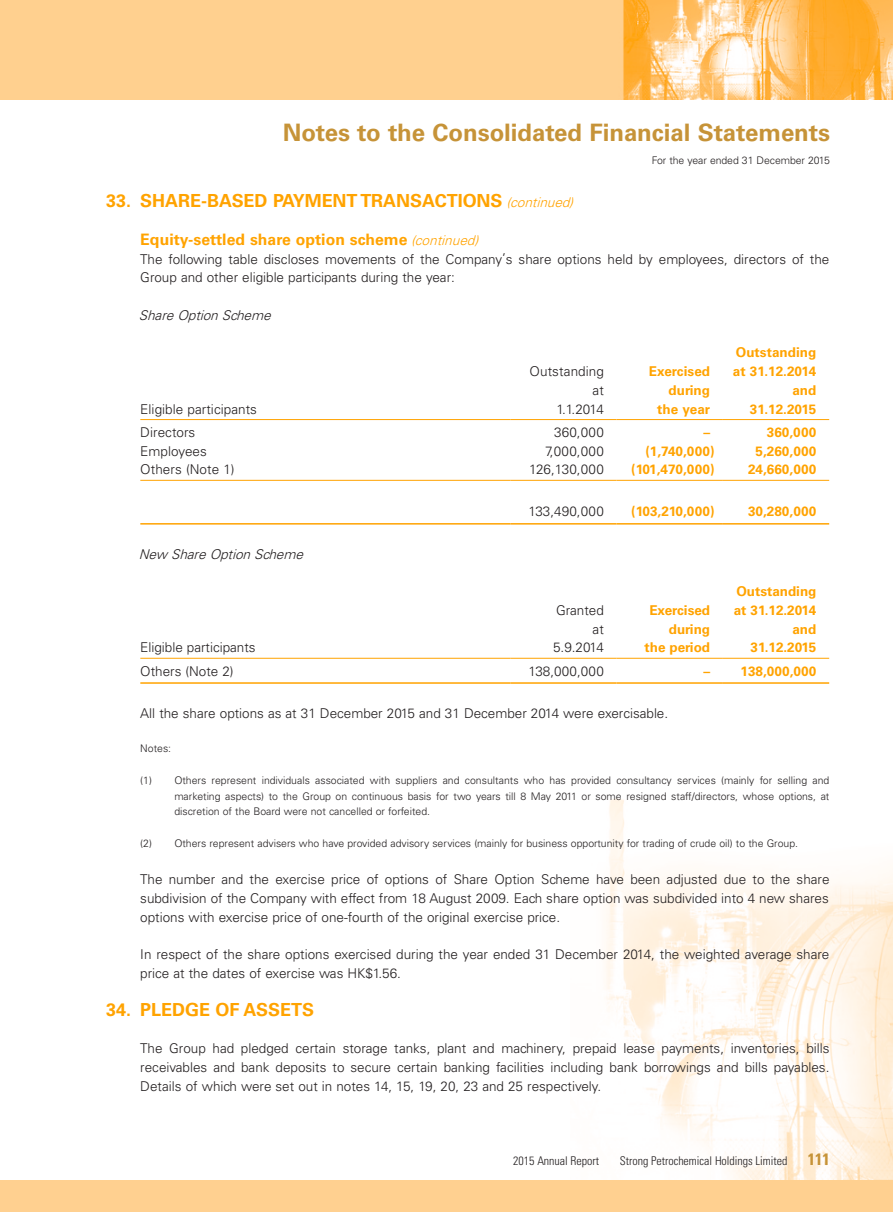
<style>
.page{position:relative;width:893px;height:1212px;background:#fff}
.page>*{position:absolute;margin:0;border:0;box-sizing:border-box;transform-origin:0 0}
.t1{font:700 24px "Univers LT Std";color:#c69338}
.Heading_1{font:700 18px "Univers LT Std";color:#ffa300}
.Heading_2{font:700 15.75px "Univers LT Std";letter-spacing:.005em;color:#ffa300}
.Body_Text{font:300 13.5px/18.8px "Univers LT Std";color:#231f20}
.Body_Text-2{font:700 13.5px "Univers LT Std";color:#ffa300}
.Heading_4{font:italic 300 13.5px "Univers LT Std";color:#231f20}
.t2{font:300 condensed 12px "Univers LT Std";letter-spacing:-.005em;color:#231f20}
.Notes{font:300 10.5px/15.8px "Univers LT Std";color:#231f20;text-align:justify}
.s1{font-weight:300;font-style:italic;font-size:13.5px}
.s2{font-weight:700;font-size:16.5px;color:#c69338}
</style>
<div class="page">
<img style="left:606px;top:799px;width:287px;height:381px">
<img style="left:0;top:0;width:893px;height:100px">
<div style="left:0;top:1180px;width:893px;height:32px;background:#ffd090"></div>
<hr style="left:140px;top:419px;width:370px;height:1px;background:#ffa300">
<hr style="left:510px;top:419px;width:107px;height:1px;background:#ffa300">
<hr style="left:617px;top:419px;width:106px;height:1px;background:#ffa300">
<hr style="left:723px;top:419px;width:106px;height:1px;background:#ffa300">
<hr style="left:140px;top:480px;width:370px;height:1px;background:#ffa300">
<hr style="left:510px;top:480px;width:107px;height:1px;background:#ffa300">
<hr style="left:617px;top:480px;width:106px;height:1px;background:#ffa300">
<hr style="left:723px;top:480px;width:106px;height:1px;background:#ffa300">
<hr style="left:140px;top:523px;width:370px;height:2px;background:#ffa300">
<hr style="left:510px;top:523px;width:107px;height:2px;background:#ffa300">
<hr style="left:617px;top:523px;width:106px;height:2px;background:#ffa300">
<hr style="left:723px;top:523px;width:106px;height:2px;background:#ffa300">
<hr style="left:140px;top:658px;width:370px;height:1px;background:#ffa300">
<hr style="left:510px;top:658px;width:107px;height:1px;background:#ffa300">
<hr style="left:617px;top:658px;width:106px;height:1px;background:#ffa300">
<hr style="left:723px;top:658px;width:106px;height:1px;background:#ffa300">
<hr style="left:140px;top:682px;width:370px;height:2px;background:#ffa300">
<hr style="left:510px;top:682px;width:107px;height:2px;background:#ffa300">
<hr style="left:617px;top:682px;width:106px;height:2px;background:#ffa300">
<hr style="left:723px;top:682px;width:106px;height:2px;background:#ffa300">
<h1 class="t1" style="left:283px;top:118px;width:549px">Notes to the Consolidated Financial Statements</h1>
<p class="Notes" style="left:652px;top:152px;width:180px">For the year ended 31 December 2015</p>
<p class="Heading_1" style="left:106px;top:191px;width:473px">33. SHARE-BASED PAYMENTTRANSACTIONS <span class="s1">(continued)</span></p>
<p class="Heading_2" style="left:140px;top:230px;width:344px">Equity-settled share option scheme <span class="s1">(continued)</span></p>
<p class="Body_Text" style="left:140px;top:250px;width:691px">The following table discloses movements of the Company’s share options held by employees, directors of the<br>Group and other eligible participants during the year:</p>
<p class="Heading_4" style="left:139px;top:307px;width:138px">Share Option Scheme</p>
<p class="Body_Text" style="left:530px;top:362px;width:76px">Outstanding</p>
<p class="Body_Text-2" style="left:649px;top:363px;width:63px">Exercised</p>
<p class="Body_Text-2" style="left:736px;top:345px;width:82px">Outstanding</p>
<p class="Body_Text-2" style="left:733px;top:363px;width:85px">at 31.12.2014</p>
<p class="Body_Text" style="left:592px;top:381px;width:13px">at</p>
<p class="Body_Text-2" style="left:668px;top:382px;width:43px">during</p>
<p class="Body_Text-2" style="left:792px;top:382px;width:26px">and</p>
<p class="Body_Text" style="left:140px;top:400px;width:118px">Eligible participants</p>
<p class="Body_Text" style="left:556px;top:400px;width:49px">1.1.2014</p>
<p class="Body_Text-2" style="left:657px;top:401px;width:54px">the year</p>
<p class="Body_Text-2" style="left:750px;top:401px;width:68px">31.12.2015</p>
<p class="Body_Text" style="left:140px;top:423px;width:57px">Directors</p>
<p class="Body_Text" style="left:554px;top:423px;width:51px">360,000</p>
<p class="Body_Text-2" style="left:703px;top:424px;width:8px">–</p>
<p class="Body_Text-2" style="left:767px;top:424px;width:51px">360,000</p>
<p class="Body_Text" style="left:140px;top:442px;width:68px">Employees</p>
<p class="Body_Text" style="left:545px;top:442px;width:60px">7,000,000</p>
<p class="Body_Text-2" style="left:645px;top:443px;width:71px">(1,740,000)</p>
<p class="Body_Text-2" style="left:755px;top:443px;width:62px">5,260,000</p>
<p class="Body_Text" style="left:140px;top:460px;width:96px">Others (Note 1)</p>
<p class="Body_Text" style="left:529px;top:460px;width:76px">126,130,000</p>
<p class="Body_Text-2" style="left:631px;top:462px;width:85px">(101,470,000)</p>
<p class="Body_Text-2" style="left:748px;top:462px;width:70px">24,660,000</p>
<p class="Body_Text" style="left:528px;top:502px;width:77px">133,490,000</p>
<p class="Body_Text-2" style="left:631px;top:504px;width:85px">(103,210,000)</p>
<p class="Body_Text-2" style="left:748px;top:504px;width:70px">30,280,000</p>
<p class="Heading_4" style="left:139px;top:546px;width:170px">New Share Option Scheme</p>
<p class="Body_Text" style="left:556px;top:601px;width:49px">Granted</p>
<p class="Body_Text-2" style="left:649px;top:602px;width:62px">Exercised</p>
<p class="Body_Text-2" style="left:736px;top:583px;width:81px">Outstanding</p>
<p class="Body_Text-2" style="left:734px;top:602px;width:84px">at 31.12.2014</p>
<p class="Body_Text" style="left:593px;top:619px;width:13px">at</p>
<p class="Body_Text-2" style="left:669px;top:621px;width:43px">during</p>
<p class="Body_Text-2" style="left:792px;top:621px;width:25px">and</p>
<p class="Body_Text" style="left:140px;top:638px;width:117px">Eligible participants</p>
<p class="Body_Text" style="left:553px;top:638px;width:52px">5.9.2014</p>
<p class="Body_Text-2" style="left:644px;top:640px;width:67px">the period</p>
<p class="Body_Text-2" style="left:751px;top:640px;width:67px">31.12.2015</p>
<p class="Body_Text" style="left:140px;top:661px;width:95px">Others (Note 2)</p>
<p class="Body_Text" style="left:529px;top:661px;width:77px">138,000,000</p>
<p class="Body_Text-2" style="left:703px;top:663px;width:8px">–</p>
<p class="Body_Text-2" style="left:741px;top:663px;width:77px">138,000,000</p>
<p class="Body_Text" style="left:140px;top:704px;width:529px">All the share options as at 31 December 2015 and 31 December 2014 were exercisable.</p>
<p class="Notes" style="left:140px;top:741px;width:32px">Notes:</p>
<p class="Notes" style="left:174px;top:772px;width:657px;text-indent:-34px">(1) Others represent individuals associated with suppliers and consultants who has provided consultancy services (mainly for selling and marketing aspects) to the Group on continuous basis for two years till 8 May 2011 or some resigned staff/directors, whose options, at discretion of the Board were not cancelled or forfeited.</p>
<p class="Notes" style="left:140px;top:835px;width:659px">(2) Others represent advisers who have provided advisory services (mainly for business opportunity for trading of crude oil) to the Group.</p>
<p class="Body_Text" style="left:140px;top:870px;width:691px;text-align:justify">The number and the exercise price of options of Share Option Scheme have been adjusted due to the share subdivision of the Company with effect from 18 August 2009. Each share option was subdivided into 4 new shares options with exercise price of one-fourth of the original exercise price.</p>
<p class="Body_Text" style="left:140px;top:945px;width:690px">In respect of the share options exercised during the year ended 31 December 2014, the weighted average share price at the dates of exercise was HK$1.56.</p>
<p class="Heading_1" style="left:106px;top:999px;width:209px">34. PLEDGE OF ASSETS</p>
<p class="Body_Text" style="left:140px;top:1039px;width:691px;text-align:justify">The Group had pledged certain storage tanks, plant and machinery, prepaid lease payments, inventories, bills receivables and bank deposits to secure certain banking facilities including bank borrowings and bills payables.<br>Details of which were set out in notes 14, 15, 19, 20, 23 and 25 respectively.</p>
<p class="t2" style="left:513px;top:1153px;width:87px">2015 Annual Report</p>
<p class="t2" style="left:620px;top:1153px;width:212px">Strong Petrochemical Holdings Limited <span class="s2">111</span></p>
</div>
